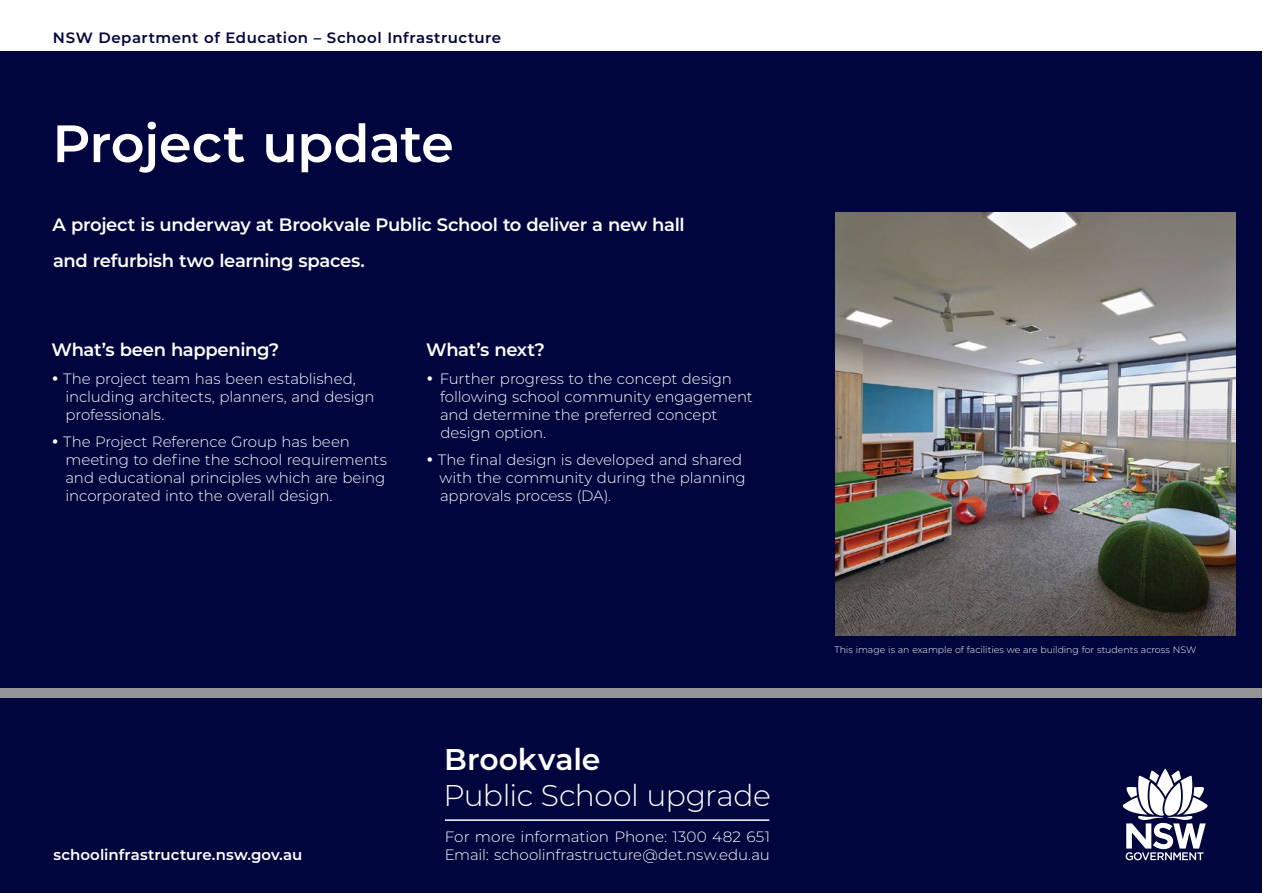
<style>
.page{position:relative;width:1263px;height:893px;background:#fff}
.page>*{position:absolute;margin:0;border:0;box-sizing:border-box;transform-origin:0 0}
.t1{font:600 52.35px "Montserrat";letter-spacing:-.01em;color:#fff}
.t2{font:300 30px "Montserrat";letter-spacing:-.015em;color:#fff}
.t3{font:600 30px "Montserrat";color:#fff}
.t4{font:600 18px/36px "Montserrat";letter-spacing:-.02em;color:#fff}
.t5{font:300 15px/18px "Montserrat";letter-spacing:-.005em;color:#fff}
.t6{font:600 15px "Montserrat";letter-spacing:.035em;color:#00053e}
.t7{font:600 15px "Montserrat";letter-spacing:.005em;color:#fff}
.t8{font:300 9.3px "Montserrat";color:#fff}
</style>
<div class="page">
<div style="left:0;top:51px;width:1262px;height:841px;background:#00053e"></div>
<svg style="left:1123px;top:769px;width:84px;height:91px"></svg>
<hr style="left:445px;top:819px;width:324px;height:2px;background:#fff">
<div style="left:0;top:689px;width:1262px;height:9px;background:#939598"></div>
<img style="left:835px;top:212px;width:400px;height:423px">
<p class="t6" style="left:53px;top:27px;width:450px">NSW Department of Education – School Infrastructure</p>
<h1 class="t1" style="left:52px;top:106px;width:403px">Project update</h1>
<p class="t4" style="left:53px;top:205px;width:633px">A project is underway at Brookvale Public School to deliver a new hall and refurbish two learning spaces.</p>
<p class="t4" style="left:52px;top:331px;width:229px">What’s been happening?</p>
<p class="t5" style="left:63px;top:369px;width:313px">The project team has been established, including architects, planners, and design professionals.</p>
<p class="t5" style="left:63px;top:433px;width:325px">The Project Reference Group has been meeting to define the school requirements and educational principles which are being incorporated into the overall design.</p>
<p class="t4" style="left:426px;top:331px;width:120px">What’s next?</p>
<p class="t5" style="left:440px;top:369px;width:314px">Further progress to the concept design following school community engagement and determine the preferred concept design option.</p>
<p class="t5" style="left:438px;top:451px;width:309px">The final design is developed and shared with the community during the planning approvals process (DA).</p>
<p class="t7" style="left:53px;top:844px;width:250px">schoolinfrastructure.nsw.gov.au</p>
<h2 class="t3" style="left:444px;top:738px;width:158px">Brookvale</h2>
<h2 class="t2" style="left:443px;top:775px;width:329px">Public School upgrade</h2>
<p class="t5" style="left:445px;top:827px;width:327px">For more information Phone: 1300 482 651<br>Email: schoolinfrastructure@det.nsw.edu.au</p>
<p class="t8" style="left:834px;top:644px;width:364px">This image is an example of facilities we are building for students across NSW</p>
</div>
